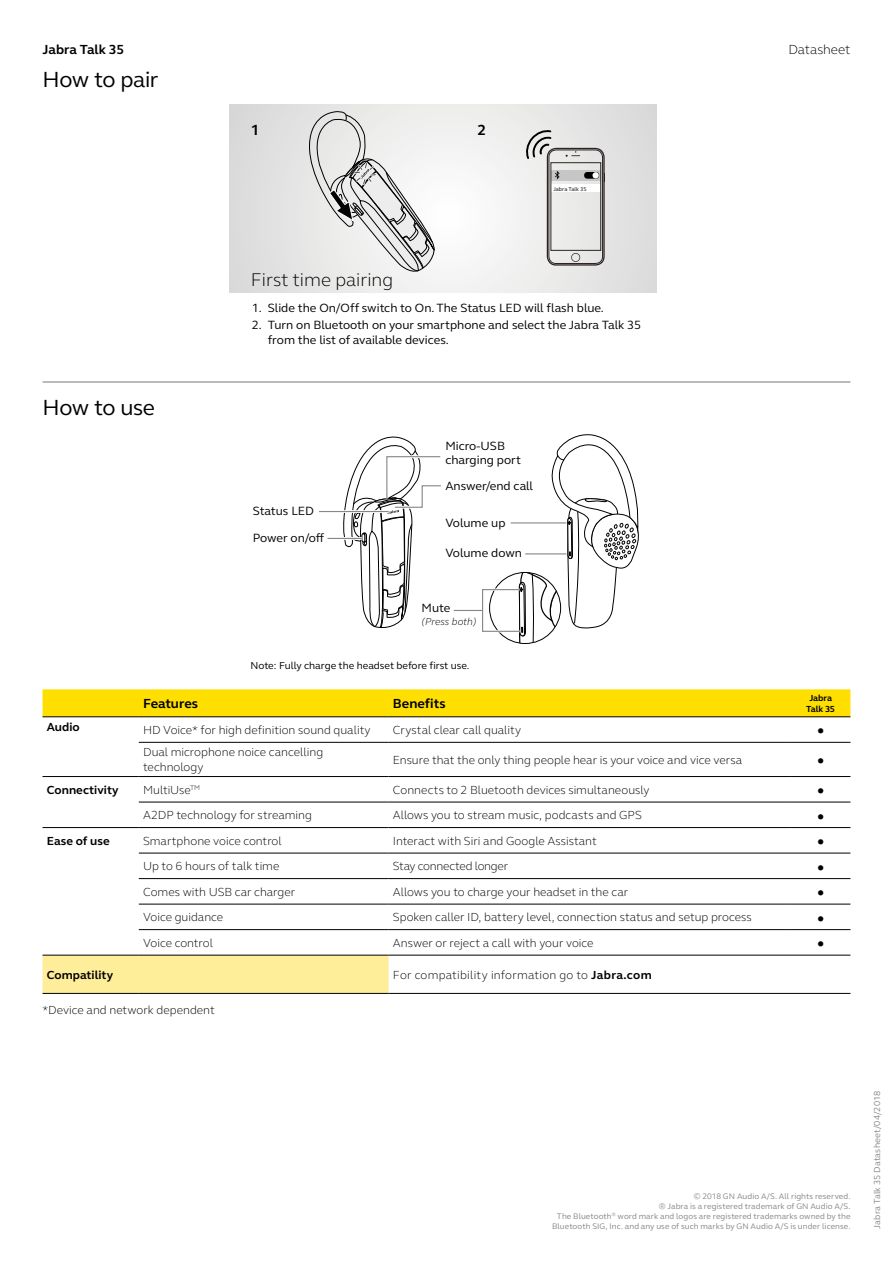
<style>
.page{position:relative;width:893px;height:1263px;background:#fff}
.page>*{position:absolute;margin:0;border:0;box-sizing:border-box;transform-origin:0 0}
.t1{font:22.5px "FS Elliot Pro";letter-spacing:-.02em;color:#000}
.t2{font:300 18.9px "GN Elliot";color:#000}
.t3{font:18px "FS Elliot Pro";color:#000}
.t4{font:700 15.15px "GN Elliot";color:#000}
.t5{font:700 13.5px "FS Elliot Pro";color:#000}
.t6{font:300 13.5px "FS Elliot Pro";letter-spacing:-.005em;color:#000}
.t7{font:12.3px/15.1px "GN Elliot";color:#000}
.t8{font:300 12px/15px "FS Elliot Pro";color:#000}
.t9{font:300 12px "FS Elliot Pro";letter-spacing:.02em;color:#000}
.t10{font:700 12px "FS Elliot Pro";letter-spacing:.005em;color:#000}
.t11{font:300 12px "FS Elliot Pro";letter-spacing:-.02em;color:#000}
.t12{font:10.35px "GN Elliot";color:#000}
.t13{font:italic 300 10.35px "GN Elliot";color:#000}
.t14{font:9px "FS Elliot Pro";letter-spacing:.01em;color:#878787}
.t15{font:700 9px/10.5px "FS Elliot Pro";letter-spacing:-.01em;color:#000;text-align:center}
.t16{font:8.25px/9.9px "FS Elliot Pro";letter-spacing:.01em;color:#878787;text-align:right}
.t17{font:5.7px "GN Elliot";color:#000}
.s1{font-weight:700}
</style>
<div class="page">
<div style="left:43px;top:689px;width:807px;height:27px;background:#ffdf00"></div>
<div style="left:43px;top:956px;width:346px;height:37px;background:#fe9"></div>
<hr style="left:43px;top:716px;width:96px;height:1px;background:#000">
<hr style="left:139px;top:716px;width:250px;height:1px;background:#000">
<hr style="left:389px;top:716px;width:402px;height:1px;background:#000">
<hr style="left:791px;top:716px;width:59px;height:1px;background:#000">
<hr style="left:389px;top:742px;width:402px;height:1px;background:#000">
<hr style="left:389px;top:776px;width:402px;height:1px;background:#000">
<hr style="left:389px;top:802px;width:402px;height:1px;background:#000">
<hr style="left:139px;top:827px;width:250px;height:1px;background:#000">
<hr style="left:389px;top:827px;width:402px;height:1px;background:#000">
<hr style="left:139px;top:853px;width:250px;height:1px;background:#000">
<hr style="left:389px;top:853px;width:402px;height:1px;background:#000">
<hr style="left:791px;top:853px;width:59px;height:1px;background:#000">
<hr style="left:139px;top:878px;width:250px;height:1px;background:#000">
<hr style="left:389px;top:878px;width:402px;height:1px;background:#000">
<hr style="left:791px;top:878px;width:59px;height:1px;background:#000">
<hr style="left:139px;top:904px;width:250px;height:1px;background:#000">
<hr style="left:389px;top:904px;width:402px;height:1px;background:#000">
<hr style="left:791px;top:904px;width:59px;height:1px;background:#000">
<hr style="left:139px;top:929px;width:250px;height:1px;background:#000">
<hr style="left:389px;top:929px;width:402px;height:1px;background:#000">
<hr style="left:791px;top:929px;width:59px;height:1px;background:#000">
<hr style="left:139px;top:955px;width:250px;height:1px;background:#000">
<hr style="left:389px;top:955px;width:402px;height:1px;background:#000">
<hr style="left:791px;top:955px;width:59px;height:1px;background:#000">
<hr style="left:139px;top:993px;width:250px;height:1px;background:#000">
<hr style="left:389px;top:993px;width:402px;height:1px;background:#000">
<hr style="left:791px;top:993px;width:59px;height:1px;background:#000">
<hr style="left:43px;top:827px;width:96px;height:1px;background:#000">
<hr style="left:791px;top:742px;width:59px;height:1px;background:#000">
<hr style="left:791px;top:776px;width:59px;height:1px;background:#000">
<hr style="left:791px;top:802px;width:59px;height:1px;background:#000">
<hr style="left:791px;top:827px;width:59px;height:1px;background:#000">
<hr style="left:43px;top:955px;width:96px;height:1px;background:#000">
<hr style="left:43px;top:993px;width:96px;height:1px;background:#000">
<hr style="left:139px;top:742px;width:250px;height:1px;background:#000">
<hr style="left:43px;top:776px;width:96px;height:1px;background:#000">
<hr style="left:139px;top:776px;width:250px;height:1px;background:#000">
<hr style="left:139px;top:802px;width:250px;height:1px;background:#000">
<hr style="left:43px;top:381px;width:807px;height:2px;background:#878787">
<svg style="left:230px;top:105px;width:427px;height:187px"></svg>
<svg style="left:526px;top:130px;width:79px;height:136px"></svg>
<svg style="left:303px;top:111px;width:132px;height:164px"></svg>
<hr style="left:319px;top:511px;width:69px;height:1px;background:#878787">
<hr style="left:328px;top:538px;width:34px;height:1px;background:#878787">
<svg style="left:342px;top:436px;width:99px;height:192px"></svg>
<svg style="left:496px;top:434px;width:143px;height:209px"></svg>
<div style="left:489px;top:572px;width:72px;height:72px;border:1px solid #000;border-radius:50%"></div>
<div style="left:481px;top:588px;width:40px;height:44px;border:2px solid #fff"></div>
<hr style="left:461px;top:609px;width:21px;height:3px;background:#fff">
<div style="left:482px;top:589px;width:38px;height:43px;border:1px solid #878787"></div>
<svg style="left:454px;top:610px;width:28px;height:1px"></svg>
<p class="t5" style="left:43px;top:40px;width:83px">Jabra Talk 35</p>
<p class="t6" style="left:788px;top:40px;width:64px">Datasheet</p>
<h1 class="t1" style="left:43px;top:65px;width:118px">How to pair</h1>
<p class="t4" style="left:251px;top:120px;width:10px">1</p>
<p class="t4" style="left:478px;top:120px;width:10px">2</p>
<p class="t17" style="left:553px;top:185px;width:35px">Jabra Talk 35</p>
<h2 class="t2" style="left:251px;top:267px;width:144px">First time pairing</h2>
<h1 class="t1" style="left:43px;top:392px;width:114px">How to use</h1>
<p class="t7" style="left:252px;top:300px;width:354px">1. Slide the On/Off switch to On. The Status LED will flash blue.</p>
<p class="t7" style="left:268px;top:317px;width:375px;text-indent:-16px">2. Turn on Bluetooth on your smartphone and select the Jabra Talk 35 from the list of available devices.</p>
<p class="t7" style="left:253px;top:502px;width:63px">Status LED</p>
<p class="t7" style="left:253px;top:529px;width:73px">Power on/off</p>
<p class="t7" style="left:445px;top:438px;width:77px;line-height:14.1px">Micro-USB charging port</p>
<p class="t7" style="left:445px;top:478px;width:89px">Answer/end call</p>
<p class="t7" style="left:445px;top:514px;width:62px">Volume up</p>
<p class="t7" style="left:445px;top:545px;width:78px">Volume down</p>
<p class="t7" style="left:422px;top:600px;width:30px">Mute</p>
<p class="t13" style="left:422px;top:615px;width:56px">(Press both)</p>
<p class="t12" style="left:251px;top:659px;width:220px">Note: Fully charge the headset before first use.</p>
<p class="t5" style="left:143px;top:694px;width:57px">Features</p>
<p class="t5" style="left:393px;top:694px;width:54px">Benefits</p>
<p class="t15" style="left:806px;top:693px;width:30px">Jabra<br>Talk 35</p>
<p class="t10" style="left:47px;top:719px;width:35px">Audio</p>
<p class="t8" style="left:143px;top:722px;width:229px">HD Voice* for high definition sound quality</p>
<p class="t8" style="left:393px;top:722px;width:130px">Crystal clear call quality</p>
<h3 class="t3" style="left:816px;top:718px;width:10px">•</h3>
<p class="t8" style="left:143px;top:744px;width:182px">Dual microphone noice cancelling technology</p>
<p class="t8" style="left:393px;top:752px;width:351px">Ensure that the only thing people hear is your voice and vice versa</p>
<h3 class="t3" style="left:816px;top:748px;width:10px">•</h3>
<p class="t10" style="left:47px;top:782px;width:73px">Connectivity</p>
<p class="t8" style="left:143px;top:782px;width:59px">MultiUse<sup>TM</sup></p>
<p class="t8" style="left:393px;top:782px;width:258px">Connects to 2 Bluetooth devices simultaneously</p>
<h3 class="t3" style="left:816px;top:778px;width:10px">•</h3>
<p class="t8" style="left:143px;top:807px;width:170px">A2DP technology for streaming</p>
<p class="t8" style="left:393px;top:807px;width:251px">Allows you to stream music, podcasts and GPS</p>
<h3 class="t3" style="left:816px;top:803px;width:10px">•</h3>
<p class="t10" style="left:47px;top:833px;width:64px">Ease of use</p>
<p class="t8" style="left:143px;top:833px;width:140px">Smartphone voice control</p>
<p class="t8" style="left:393px;top:833px;width:205px">Interact with Siri and Google Assistant</p>
<h3 class="t3" style="left:816px;top:829px;width:10px">•</h3>
<p class="t8" style="left:143px;top:858px;width:138px">Up to 6 hours of talk time</p>
<p class="t11" style="left:393px;top:858px;width:117px">Stay connected longer</p>
<h3 class="t3" style="left:816px;top:854px;width:10px">•</h3>
<p class="t8" style="left:143px;top:884px;width:154px">Comes with USB car charger</p>
<p class="t8" style="left:393px;top:884px;width:237px">Allows you to charge your headset in the car</p>
<h3 class="t3" style="left:816px;top:880px;width:10px">•</h3>
<p class="t8" style="left:143px;top:909px;width:82px">Voice guidance</p>
<p class="t8" style="left:393px;top:909px;width:360px">Spoken caller ID, battery level, connection status and setup process</p>
<h3 class="t3" style="left:816px;top:905px;width:10px">•</h3>
<p class="t8" style="left:143px;top:935px;width:71px">Voice control</p>
<p class="t8" style="left:393px;top:935px;width:202px">Answer or reject a call with your voice</p>
<h3 class="t3" style="left:816px;top:931px;width:10px">•</h3>
<p class="t10" style="left:47px;top:967px;width:68px">Compatility</p>
<p class="t9" style="left:393px;top:967px;width:260px">For compatibility information go to <span class="s1">Jabra.com</span></p>
<p class="t8" style="left:43px;top:1002px;width:174px">*Device and network dependent</p>
<p class="t16" style="left:552px;top:1191px;width:300px">© 2018 GN Audio A/S. All rights reserved.<br>® Jabra is a registered trademark of GN Audio A/S.<br>The Bluetooth<sup>®</sup> word mark and logos are registered trademarks owned by the Bluetooth SIG, Inc. and any use of such marks by GN Audio A/S is under license.</p>
<p class="t14" style="left:871px;top:1229px;width:139px;rotate:-90deg">Jabra Talk 35 Datasheet/04/2018</p>
</div>
